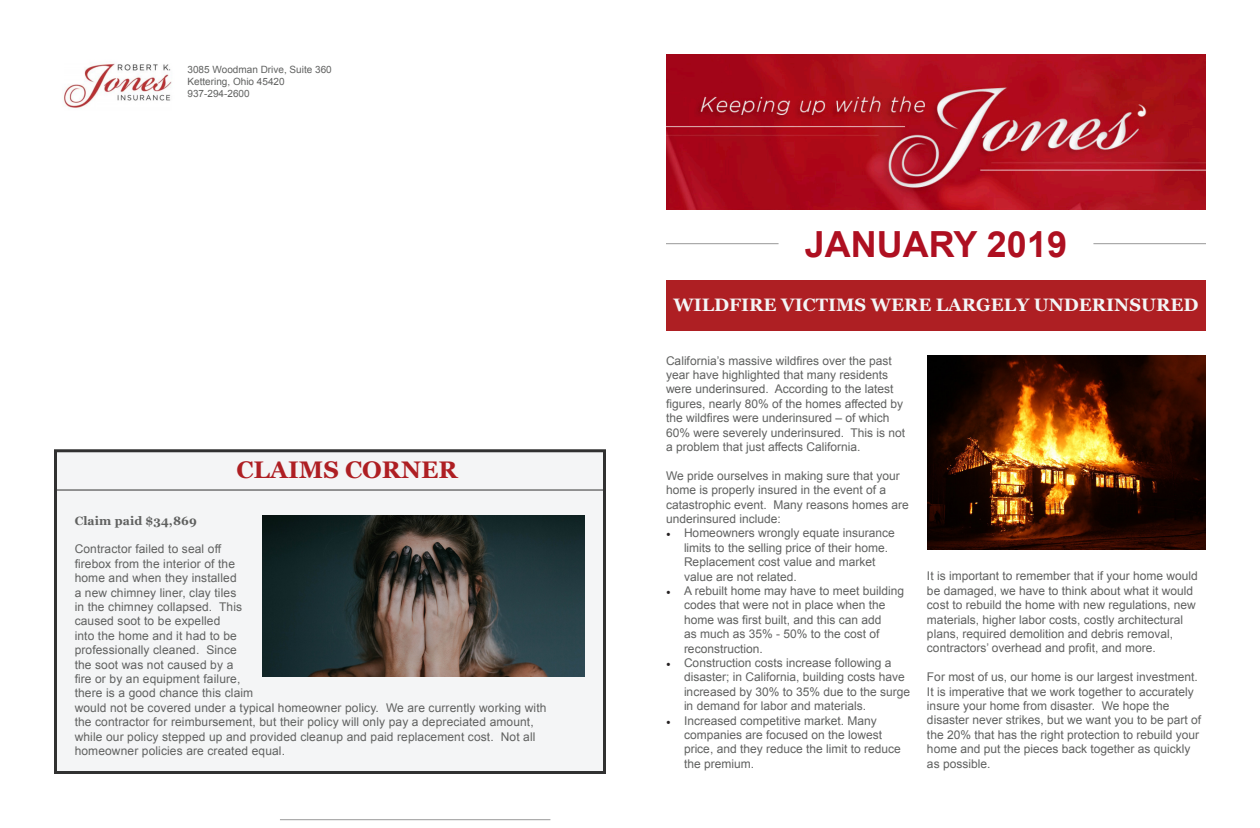
<style>
.page{position:relative;width:1260px;height:828px;background:#fff}
.page>*{position:absolute;margin:0;border:0;box-sizing:border-box;transform-origin:0 0}
.t1{font:700 36px "Arial";color:#ae1021}
.t2{font:700 24px "Georgia";color:#ae1f23}
.t3{font:700 18px "Georgia";color:#f4f5f6}
.t4{font:12px/14.4px "Arial";color:#606160}
.t5{font:700 12px "Georgia";letter-spacing:.01em;color:#606160}
.t6{font:10px "Arial";color:#606160}
.s1{font-family:"Minion Pro";color:#231f20}
</style>
<div class="page">
<div style="left:666px;top:280px;width:540px;height:50px;background:#ae1f23"></div>
<img style="left:666px;top:54px;width:540px;height:156px">
<hr style="left:666px;top:243px;width:113px;height:1px;background:#999">
<hr style="left:1093px;top:243px;width:113px;height:1px;background:#999">
<img style="left:63px;top:63px;width:109px;height:46px">
<img style="left:927px;top:355px;width:279px;height:194px">
<hr style="left:280px;top:819px;width:270px;height:1px;background:#999">
<div style="left:54px;top:449px;width:552px;height:325px;background:#f4f5f6;border:3px solid #313131"></div>
<hr style="left:54px;top:490px;width:552px;height:1px;background:#313131">
<img style="left:262px;top:516px;width:323px;height:160px">
<p class="t6" style="left:188px;top:63px;width:146px">3085 Woodman Drive, Suite 360</p>
<p class="t6" style="left:188px;top:75px;width:99px">Kettering, Ohio 45420</p>
<p class="t6" style="left:188px;top:87px;width:64px">937-294-2600</p>
<p class="t2" style="left:236px;top:452px;width:223px">CLAIMS CORNER</p>
<p class="t5" style="left:75px;top:511px;width:124px">Claim paid $34,869</p>
<p class="t4" style="left:75px;top:542px;width:473px">Contractor failed to seal off<br>firebox from the interior of the<br>home and when they installed<br>a new chimney liner, clay tiles<br>in the chimney collapsed. This<br>caused soot to be expelled<br>into the home and it had to be<br>professionally cleaned. Since<br>the soot was not caused by a<br>fire or by an equipment failure,<br>there is a good chance this claim<br>would not be covered under a typical homeowner policy. We are currently working with the contractor for reimbursement, but their policy will only pay a depreciated amount, while our policy stepped up and provided cleanup and paid replacement cost. Not all homeowner policies are created equal.</p>
<p class="t1" style="left:805px;top:221px;width:264px">JANUARY 2019</p>
<p class="t3" style="left:673px;top:291px;width:526px">WILDFIRE VICTIMS WERE LARGELY UNDERINSURED</p>
<p class="t4" style="left:666px;top:353px;width:241px">California’s massive wildfires over the past year have highlighted that many residents were underinsured. According to the latest figures, nearly 80% of the homes affected by the wildfires were underinsured – of which 60% were severely underinsured. This is not a problem that just affects California.</p>
<p class="t4" style="left:666px;top:468px;width:244px">We pride ourselves in making sure that your home is properly insured in the event of a catastrophic event. Many reasons homes are underinsured include:</p>
<p class="t4" style="left:684px;top:526px;width:212px;text-indent:-18px"><span class="s1">•</span> Homeowners wrongly equate insurance limits to the selling price of their home.<br>Replacement cost value and market value are not related.</p>
<p class="t4" style="left:684px;top:584px;width:222px;text-indent:-18px"><span class="s1">•</span> A rebuilt home may have to meet building codes that were not in place when the home was first built, and this can add<br>as much as 35% - 50% to the cost of reconstruction.</p>
<p class="t4" style="left:684px;top:656px;width:228px;text-indent:-18px"><span class="s1">•</span> Construction costs increase following a disaster; in California, building costs have increased by 30% to 35% due to the surge in demand for labor and materials.</p>
<p class="t4" style="left:684px;top:713px;width:218px;text-indent:-18px"><span class="s1">•</span> Increased competitive market. Many companies are focused on the lowest price, and they reduce the limit to reduce the premium.</p>
<p class="t4" style="left:927px;top:569px;width:272px">It is important to remember that if your home would be damaged, we have to think about what it would cost to rebuild the home with new regulations, new materials, higher labor costs, costly architectural plans, required demolition and debris removal, contractors’ overhead and profit, and more.</p>
<p class="t4" style="left:927px;top:670px;width:276px">For most of us, our home is our largest investment.<br>It is imperative that we work together to accurately insure your home from disaster. We hope the disaster never strikes, but we want you to be part of the 20% that has the right protection to rebuild your home and put the pieces back together as quickly as possible.</p>
</div>
